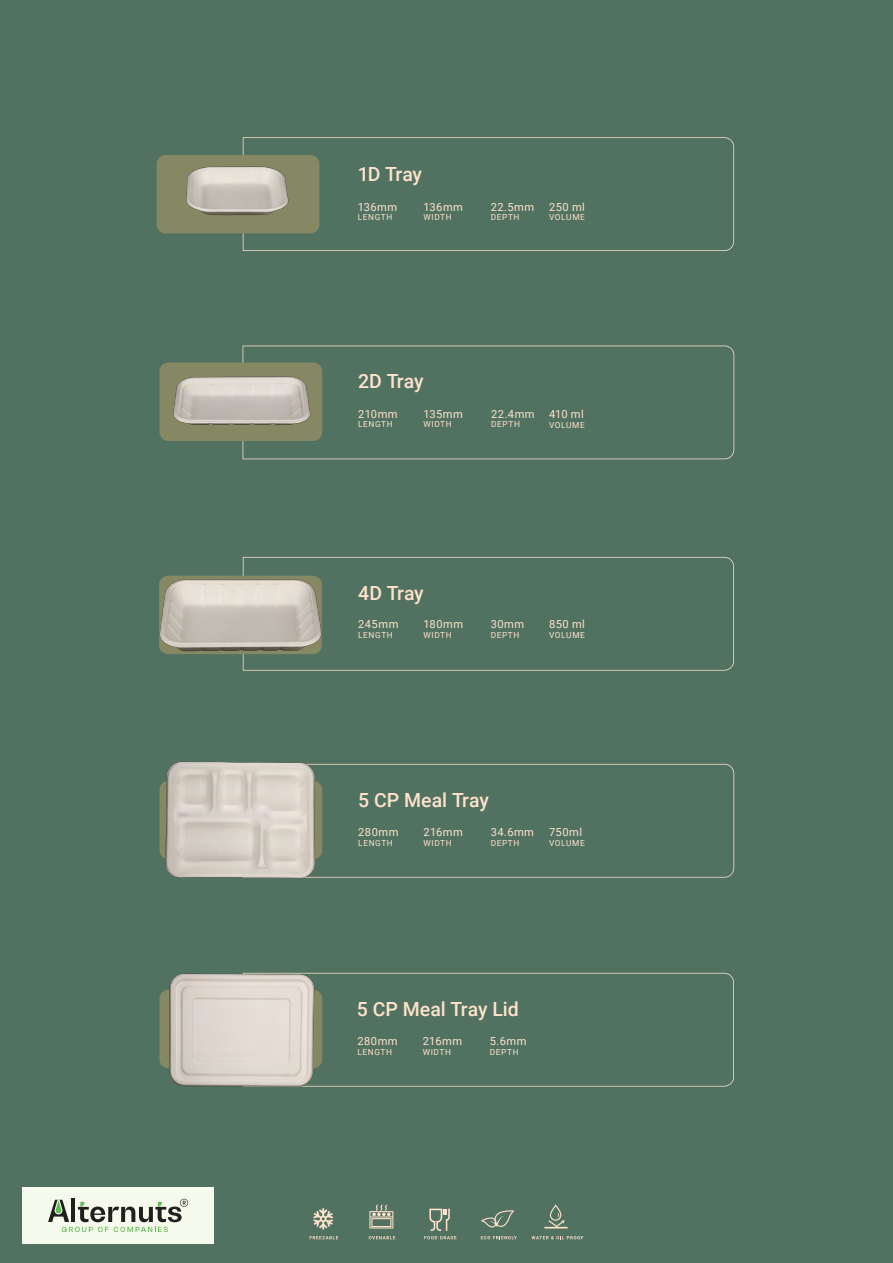
<style>
.page{position:relative;width:893px;height:1263px;background:#517260}
.page>*{position:absolute;margin:0;border:0;box-sizing:border-box;transform-origin:0 0}
.t1{font:500 19.5px "Roboto";letter-spacing:-.005em;color:#fee2cc}
.t2{font:11.1px "Roboto";letter-spacing:.04em;color:#fee2cc}
.t3{font:8.4px "Roboto";letter-spacing:.07em;color:#fee2cc}
</style>
<div class="page">
<svg style="left:243px;top:137px;width:491px;height:114px"></svg>
<div style="left:157px;top:155px;width:162px;height:78px;background:#868864;border-radius:9px"></div>
<img style="left:186px;top:166px;width:103px;height:50px">
<svg style="left:243px;top:557px;width:491px;height:114px"></svg>
<img style="left:159px;top:572px;width:168px;height:84px">
<svg style="left:243px;top:346px;width:491px;height:113px"></svg>
<div style="left:159px;top:362px;width:163px;height:79px;background:#868864;border-radius:9px"></div>
<img style="left:173px;top:376px;width:138px;height:49px">
<svg style="left:326px;top:764px;width:408px;height:114px"></svg>
<img style="left:159px;top:761px;width:167px;height:117px">
<svg style="left:331px;top:973px;width:403px;height:113px"></svg>
<img style="left:159px;top:972px;width:172px;height:115px">
<svg style="left:313px;top:1208px;width:20px;height:21px"></svg>
<svg style="left:310px;top:1236px;width:28px;height:3px"></svg>
<svg style="left:369px;top:1204px;width:24px;height:24px"></svg>
<svg style="left:369px;top:1236px;width:26px;height:3px"></svg>
<svg style="left:424px;top:1208px;width:32px;height:31px"></svg>
<svg style="left:481px;top:1210px;width:33px;height:17px"></svg>
<svg style="left:481px;top:1236px;width:36px;height:3px"></svg>
<svg style="left:544px;top:1204px;width:24px;height:24px"></svg>
<svg style="left:532px;top:1236px;width:51px;height:3px"></svg>
<div style="left:23px;top:1187px;width:191px;height:56px;background:#f6faec"></div>
<svg style="left:48px;top:1199px;width:140px;height:33px"></svg>
<h1 class="t1" style="left:358px;top:161px;width:66px">1D Tray</h1>
<h2 class="t2" style="left:358px;top:199px;width:41px">136mm</h2>
<p class="t3" style="left:358px;top:211px;width:36px">LENGTH</p>
<h2 class="t2" style="left:424px;top:199px;width:41px">136mm</h2>
<p class="t3" style="left:424px;top:211px;width:30px">WIDTH</p>
<h2 class="t2" style="left:491px;top:199px;width:45px">22.5mm</h2>
<p class="t3" style="left:491px;top:211px;width:30px">DEPTH</p>
<h2 class="t2" style="left:549px;top:199px;width:37px">250 ml</h2>
<p class="t3" style="left:549px;top:211px;width:37px">VOLUME</p>
<h1 class="t1" style="left:358px;top:368px;width:67px">2D Tray</h1>
<h2 class="t2" style="left:358px;top:406px;width:41px">210mm</h2>
<p class="t3" style="left:358px;top:419px;width:36px">LENGTH</p>
<h2 class="t2" style="left:423px;top:406px;width:41px">135mm</h2>
<p class="t3" style="left:423px;top:419px;width:30px">WIDTH</p>
<h2 class="t2" style="left:491px;top:406px;width:45px">22.4mm</h2>
<p class="t3" style="left:491px;top:419px;width:30px">DEPTH</p>
<h2 class="t2" style="left:549px;top:407px;width:36px">410 ml</h2>
<p class="t3" style="left:549px;top:419px;width:37px">VOLUME</p>
<h1 class="t1" style="left:358px;top:579px;width:67px">4D Tray</h1>
<h2 class="t2" style="left:358px;top:616px;width:42px">245mm</h2>
<p class="t3" style="left:358px;top:629px;width:36px">LENGTH</p>
<h2 class="t2" style="left:423px;top:616px;width:41px">180mm</h2>
<p class="t3" style="left:423px;top:629px;width:30px">WIDTH</p>
<h2 class="t2" style="left:491px;top:616px;width:35px">30mm</h2>
<p class="t3" style="left:491px;top:629px;width:30px">DEPTH</p>
<h2 class="t2" style="left:549px;top:616px;width:37px">850 ml</h2>
<p class="t3" style="left:549px;top:629px;width:37px">VOLUME</p>
<h1 class="t1" style="left:358px;top:786px;width:132px">5 CP Meal Tray</h1>
<h2 class="t2" style="left:358px;top:824px;width:42px">280mm</h2>
<p class="t3" style="left:358px;top:837px;width:36px">LENGTH</p>
<h2 class="t2" style="left:424px;top:824px;width:41px">216mm</h2>
<p class="t3" style="left:424px;top:837px;width:30px">WIDTH</p>
<h2 class="t2" style="left:491px;top:824px;width:45px">34.6mm</h2>
<p class="t3" style="left:491px;top:837px;width:30px">DEPTH</p>
<h2 class="t2" style="left:549px;top:824px;width:34px">750ml</h2>
<p class="t3" style="left:549px;top:837px;width:37px">VOLUME</p>
<h1 class="t1" style="left:357px;top:995px;width:163px">5 CP Meal Tray Lid</h1>
<h2 class="t2" style="left:357px;top:1033px;width:42px">280mm</h2>
<p class="t3" style="left:357px;top:1046px;width:36px">LENGTH</p>
<h2 class="t2" style="left:423px;top:1033px;width:41px">216mm</h2>
<p class="t3" style="left:423px;top:1046px;width:30px">WIDTH</p>
<h2 class="t2" style="left:490px;top:1033px;width:38px">5.6mm</h2>
<p class="t3" style="left:490px;top:1046px;width:30px">DEPTH</p>
</div>
